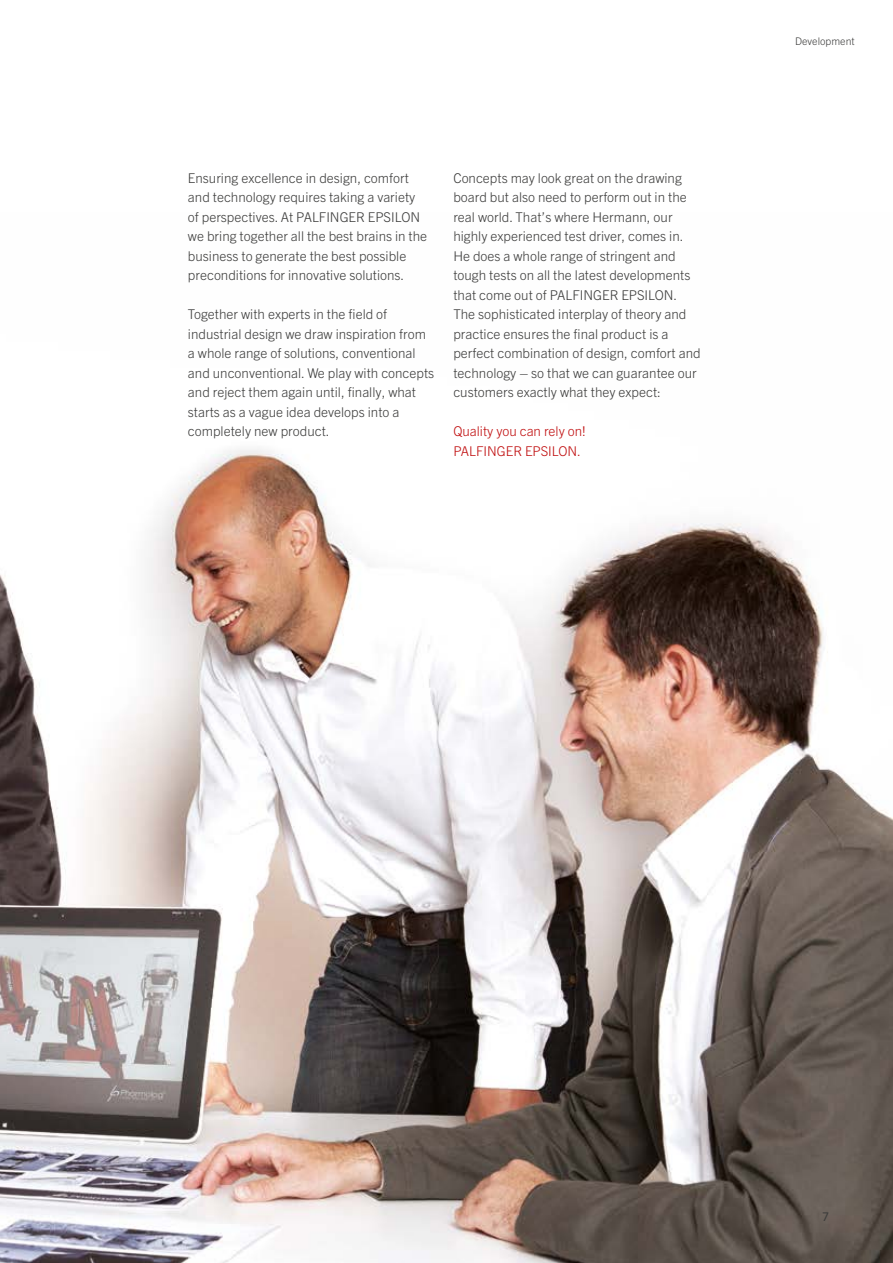
<style>
.page{position:relative;width:893px;height:1263px;background:#fff}
.page>*{position:absolute;margin:0;border:0;box-sizing:border-box;transform-origin:0 0}
.t1{font:300 13.5px/19.5px "Trade Gothic Next LT Pro";color:#3c3c3b}
.t2{font:300 13.5px/19.5px "Trade Gothic Next LT Pro";color:#c00d0e}
.t3{font:12px "Trade Gothic Next LT Pro";color:#3c3c3b}
.t4{font:300 10.5px "Trade Gothic Next LT Pro";color:#3c3c3b}
</style>
<div class="page">
<img style="left:0;top:449px;width:893px;height:814px">
<p class="t1" style="left:188px;top:167px;width:241px">Ensuring excellence in design, comfort and technology requires taking a variety of perspectives. At PALFINGER EPSILON we bring together all the best brains in the business to generate the best possible preconditions for innovative solutions.</p>
<p class="t1" style="left:188px;top:304px;width:248px">Together with experts in the field of industrial design we draw inspiration from a whole range of solutions, conventional and unconventional. We play with concepts and reject them again until, finally, what starts as a vague idea develops into a completely new product.</p>
<p class="t1" style="left:453px;top:167px;width:249px">Concepts may look great on the drawing board but also need to perform out in the real world. That’s where Hermann, our highly experienced test driver, comes in.<br>He does a whole range of stringent and tough tests on all the latest developments that come out of PALFINGER EPSILON.<br>The sophisticated interplay of theory and practice ensures the final product is a perfect combination of design, comfort and technology – so that we can guarantee our customers exactly what they expect:</p>
<p class="t2" style="left:453px;top:421px;width:134px">Quality you can rely on!<br>PALFINGER EPSILON.</p>
<p class="t4" style="left:795px;top:34px;width:61px">Development</p>
<p class="t3" style="left:822px;top:1208px;width:8px">7</p>
</div>
